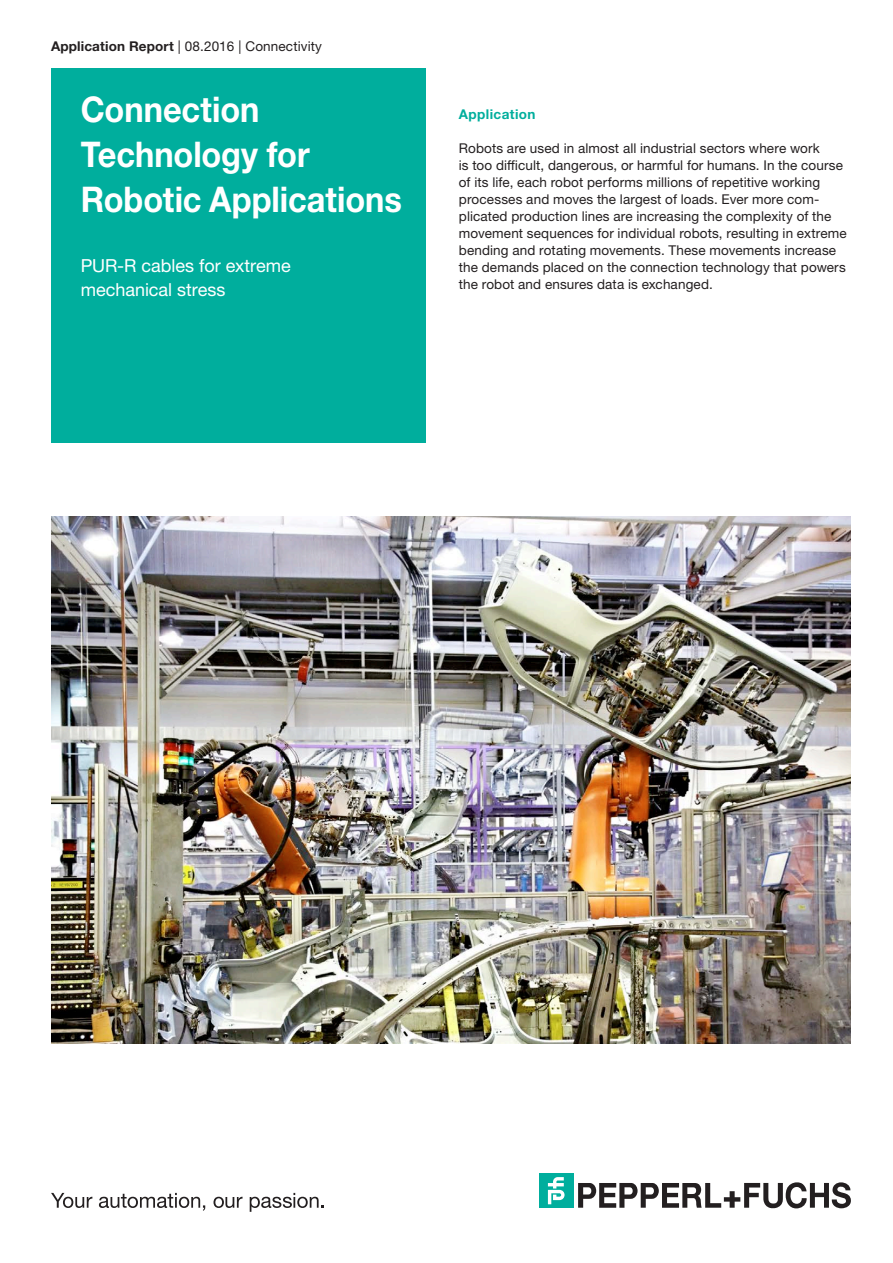
<style>
.page{position:relative;width:893px;height:1263px;background:#fff}
.page>*{position:absolute;margin:0;border:0;box-sizing:border-box;transform-origin:0 0}
.t1{font:700 35.4px/45px "Helvetica Neue LTW1 G";letter-spacing:-.005em;color:#fff;scale:.92 1}
.t2{font:18px/24.3px "Helvetica Neue LTW1 G";letter-spacing:-.005em;color:#fff}
.t3{font:13.5px/17px "Helvetica Neue LTW1 G";letter-spacing:.01em;color:#231f20}
.t4{font:700 13.5px "Helvetica Neue LTW1 G";letter-spacing:.03em;color:#00ae9d}
.s1{font-weight:700}
</style>
<div class="page">
<div style="left:51px;top:68px;width:374px;height:374px;background:#00ae9d"></div>
<img style="left:51px;top:517px;width:799px;height:527px">
<svg style="left:578px;top:1182px;width:273px;height:26px"></svg>
<div style="left:539px;top:1174px;width:34px;height:34px;background:#00ae9d"></div>
<svg style="left:548px;top:1177px;width:17px;height:27px"></svg>
<svg style="left:51px;top:1193px;width:41px;height:15px"></svg>
<svg style="left:99px;top:1193px;width:106px;height:18px"></svg>
<svg style="left:213px;top:1197px;width:30px;height:11px"></svg>
<svg style="left:250px;top:1193px;width:74px;height:19px"></svg>
<p class="t3" style="left:51px;top:38px;width:272px"><span class="s1">Application Report</span> | 08.2016 | Connectivity</p>
<h1 class="t1" style="left:81px;top:87px;width:350px">Connection<br>Technology for<br>Robotic Applications</h1>
<h2 class="t2" style="left:81px;top:253px;width:211px">PUR-R cables for extreme mechanical stress</h2>
<p class="t4" style="left:459px;top:106px;width:78px">Application</p>
<p class="t3" style="left:459px;top:140px;width:389px">Robots are used in almost all industrial sectors where work<br>is too difficult, dangerous, or harmful for humans. In the course of its life, each robot performs millions of repetitive working processes and moves the largest of loads. Ever more com&shy;plicated production lines are increasing the complexity of the movement sequences for individual robots, resulting in extreme bending and rotating movements. These movements increase the demands placed on the connection technology that powers the robot and ensures data is exchanged.</p>
</div>
